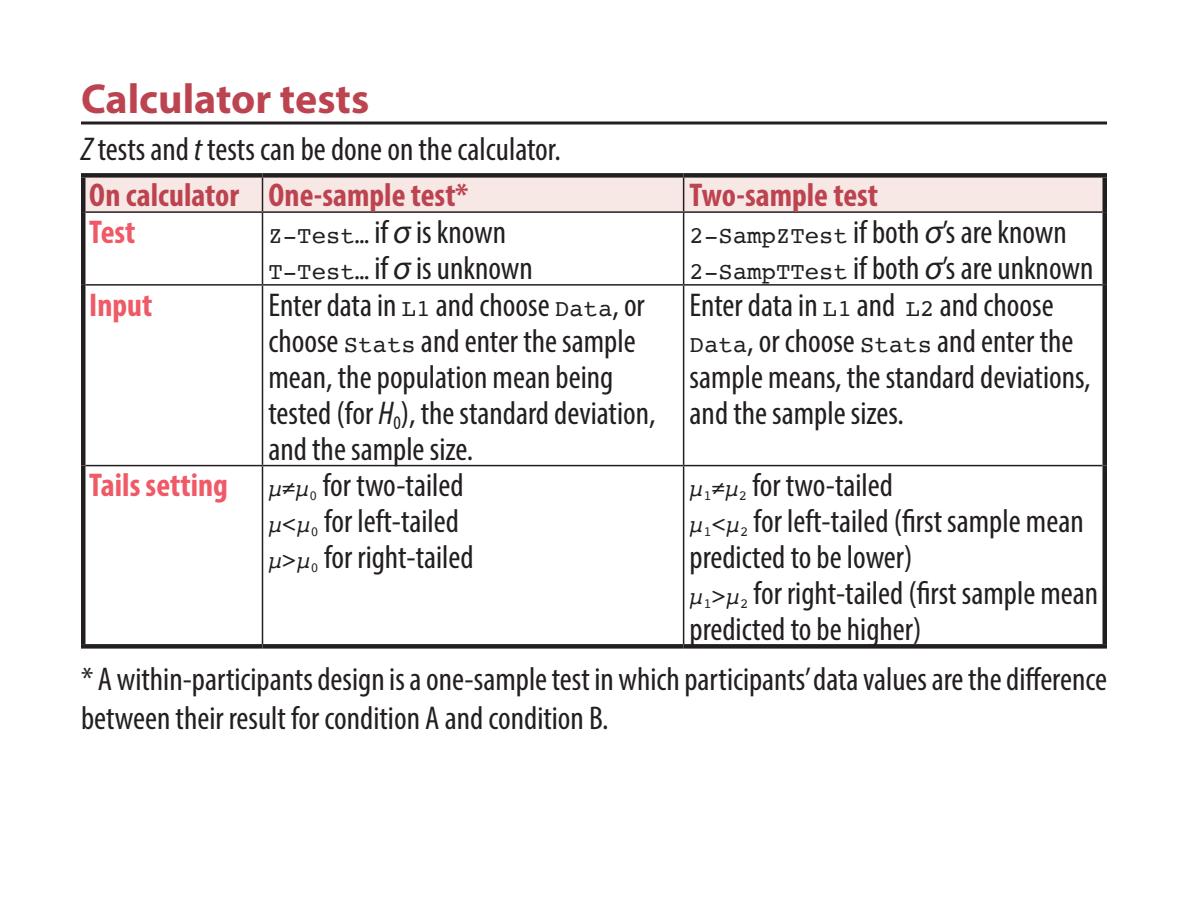
<style>
.page{position:relative;width:1188px;height:918px;background:#fff}
.page>*{position:absolute;margin:0;border:0;box-sizing:border-box;transform-origin:0 0}
.Titles{font:700 42px "Myriad Pro";color:#bc4450}
.Cell_Text{font:condensed 33px/36px "Myriad Pro";color:#231f20}
.Text{font:condensed 33px/39.6px "Myriad Pro";color:#231f20}
.Table_Headers{font:700 condensed 33px "Myriad Pro";color:#bc4450}
.Terms{font:700 condensed 33px "Myriad Pro";color:#f05a67}
.Cell_Text-2{font:24px "Courier";color:#231f20}
.s1{font-style:italic}
.s2{font-family:"Courier";font-stretch:normal;font-size:24px}
.s3{font-style:italic;font-stretch:normal}
</style>
<div class="page">
<hr style="left:81px;top:122px;width:1026px;height:2px;background:#231f20">
<div style="left:86px;top:178px;width:1016px;height:33px;background:#f8e8e5"></div>
<div style="left:81px;top:173px;width:181px;height:5px;background:#231f20"></div>
<div style="left:81px;top:178px;width:5px;height:34px;background:#231f20"></div>
<div style="left:262px;top:173px;width:422px;height:5px;background:#231f20"></div>
<div style="left:684px;top:173px;width:423px;height:5px;background:#231f20"></div>
<div style="left:1102px;top:178px;width:5px;height:34px;background:#231f20"></div>
<div style="left:81px;top:212px;width:5px;height:73px;background:#231f20"></div>
<div style="left:1102px;top:212px;width:5px;height:73px;background:#231f20"></div>
<div style="left:81px;top:285px;width:5px;height:181px;background:#231f20"></div>
<div style="left:1102px;top:285px;width:5px;height:181px;background:#231f20"></div>
<div style="left:81px;top:466px;width:5px;height:178px;background:#231f20"></div>
<div style="left:1102px;top:466px;width:5px;height:178px;background:#231f20"></div>
<div style="left:81px;top:644px;width:181px;height:5px;background:#231f20"></div>
<div style="left:262px;top:644px;width:422px;height:5px;background:#231f20"></div>
<div style="left:684px;top:644px;width:423px;height:5px;background:#231f20"></div>
<hr style="left:262px;top:178px;width:1px;height:33px;background:#231f20">
<hr style="left:683px;top:178px;width:1px;height:33px;background:#231f20">
<hr style="left:86px;top:211px;width:176px;height:2px;background:#231f20">
<hr style="left:262px;top:211px;width:422px;height:2px;background:#231f20">
<hr style="left:262px;top:213px;width:1px;height:71px;background:#231f20">
<hr style="left:684px;top:211px;width:418px;height:2px;background:#231f20">
<hr style="left:683px;top:213px;width:1px;height:71px;background:#231f20">
<hr style="left:86px;top:284px;width:176px;height:2px;background:#231f20">
<hr style="left:262px;top:284px;width:422px;height:2px;background:#231f20">
<hr style="left:262px;top:286px;width:1px;height:179px;background:#231f20">
<hr style="left:684px;top:284px;width:418px;height:2px;background:#231f20">
<hr style="left:683px;top:286px;width:1px;height:179px;background:#231f20">
<hr style="left:86px;top:465px;width:176px;height:1px;background:#231f20">
<hr style="left:262px;top:465px;width:422px;height:1px;background:#231f20">
<hr style="left:262px;top:466px;width:1px;height:178px;background:#231f20">
<hr style="left:684px;top:465px;width:418px;height:1px;background:#231f20">
<hr style="left:683px;top:466px;width:1px;height:178px;background:#231f20">
<p class="Titles" style="left:81px;top:71px;width:290px">Calculator tests</p>
<p class="Text" style="left:81px;top:128px;width:481px"><span class="s1">Z</span> tests and <span class="s1">t</span> tests can be done on the calculator.</p>
<p class="Table_Headers" style="left:89px;top:174px;width:151px">On calculator</p>
<p class="Table_Headers" style="left:268px;top:174px;width:201px">One-sample test*</p>
<p class="Table_Headers" style="left:690px;top:174px;width:190px">Two-sample test</p>
<p class="Terms" style="left:89px;top:211px;width:48px">Test</p>
<p class="Cell_Text" style="left:268px;top:214px;width:239px"><span class="s2">Z-Test…</span> if <span class="s3">σ</span> is known</p>
<p class="Cell_Text" style="left:268px;top:250px;width:266px"><span class="s2">T-Test…</span> if <span class="s3">σ</span> is unknown</p>
<p class="Cell_Text" style="left:690px;top:214px;width:379px"><span class="s2">2-SampZTest</span> if both <span class="s3">σ</span>’s are known</p>
<p class="Cell_Text" style="left:690px;top:250px;width:405px"><span class="s2">2-SampTTest</span> if both <span class="s3">σ</span>’s are unknown</p>
<p class="Terms" style="left:89px;top:284px;width:65px">Input</p>
<p class="Cell_Text" style="left:268px;top:286px;width:388px">Enter data in <span class="s2">L1</span> and choose <span class="s2">Data</span>, or choose <span class="s2">Stats</span> and enter the sample mean, the population mean being tested (for <span class="s1">H</span><sub>0</sub>), the standard deviation, and the sample size.</p>
<p class="Cell_Text" style="left:690px;top:286px;width:403px">Enter data in <span class="s2">L1</span> and <span class="s2">L2</span> and choose<br><span class="s2">Data</span>, or choose <span class="s2">Stats</span> and enter the sample means, the standard deviations, and the sample sizes.</p>
<p class="Terms" style="left:89px;top:465px;width:140px">Tails setting</p>
<p class="Cell_Text-2" style="left:268px;top:470px;width:51px">µ≠µ<sub>0</sub></p>
<p class="Cell_Text" style="left:323px;top:467px;width:142px">for two-tailed</p>
<p class="Cell_Text-2" style="left:268px;top:506px;width:52px">µ&lt;µ<sub>0</sub></p>
<p class="Cell_Text" style="left:324px;top:503px;width:136px">for left-tailed</p>
<p class="Cell_Text-2" style="left:268px;top:542px;width:52px">µ&gt;µ<sub>0</sub></p>
<p class="Cell_Text" style="left:324px;top:539px;width:151px">for right-tailed</p>
<p class="Cell_Text-2" style="left:690px;top:470px;width:59px">µ<sub>1</sub>≠µ<sub>2</sub></p>
<p class="Cell_Text" style="left:752px;top:467px;width:142px">for two-tailed</p>
<p class="Cell_Text-2" style="left:690px;top:506px;width:60px">µ<sub>1</sub>&lt;µ<sub>2</sub></p>
<p class="Cell_Text" style="left:690px;top:503px;width:396px;text-indent:64px">for left-tailed (first sample mean predicted to be lower)</p>
<p class="Cell_Text-2" style="left:690px;top:578px;width:60px">µ<sub>1</sub>&gt;µ<sub>2</sub></p>
<p class="Cell_Text" style="left:690px;top:575px;width:410px;text-indent:64px">for right-tailed (first sample mean predicted to be higher)</p>
<p class="Text" style="left:81px;top:659px;width:1028px">* A within-participants design is a one-sample test in which participants’ data values are the difference between their result for condition A and condition B.</p>
</div>
